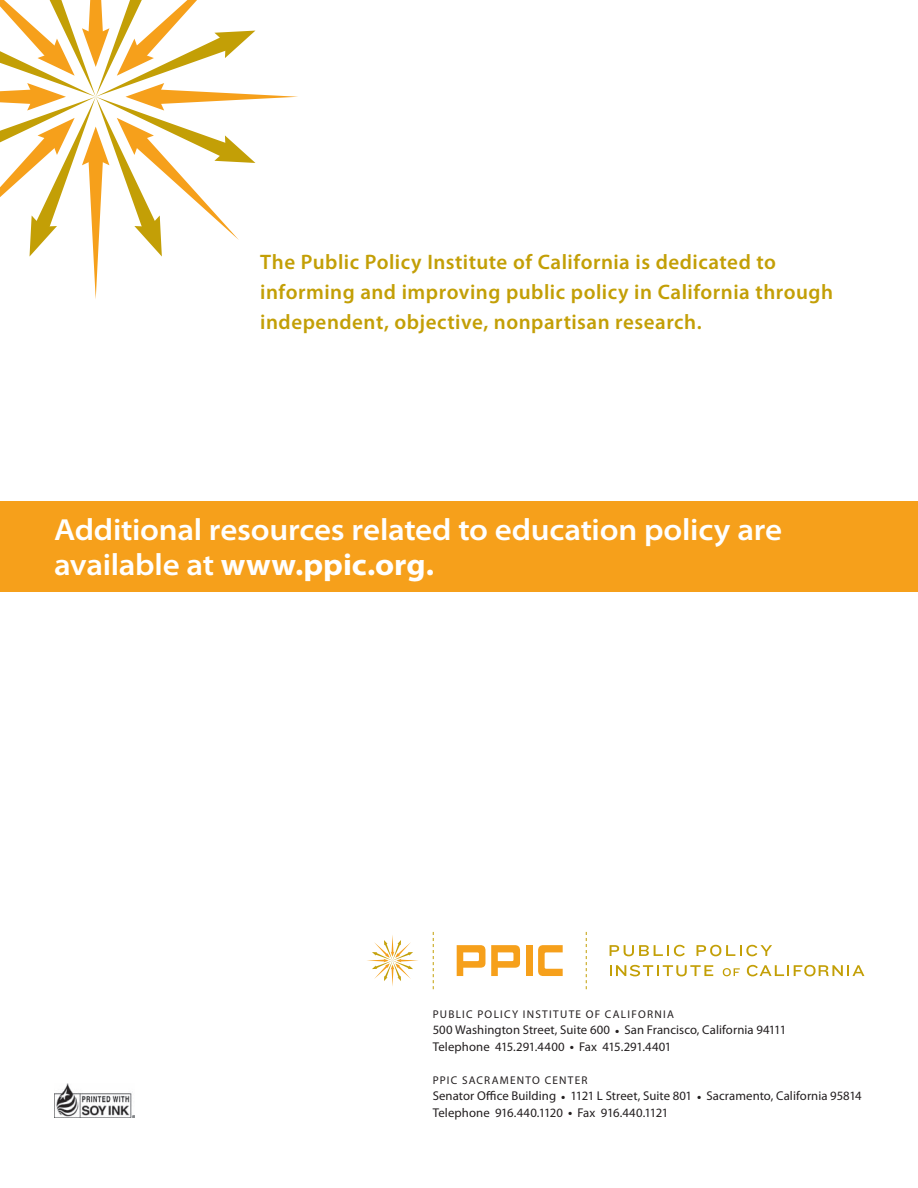
<style>
.page{position:relative;width:918px;height:1188px;background:#fff}
.page>*{position:absolute;margin:0;border:0;box-sizing:border-box;transform-origin:0 0}
.t1{font:600 semi-expanded 30.6px/34.5px "Myriad Pro";letter-spacing:-.01em;color:#fff}
.t2{font:600 21px/30px "Myriad Pro";letter-spacing:.025em;color:#c39f06}
.t3{font:12.75px/16.5px "Myriad Pro";letter-spacing:.005em;color:#231f20}
.t4{font:11.25px "Myriad Pro";letter-spacing:.115em;color:#231f20}
.s1{font-weight:700}
</style>
<div class="page">
<svg style="left:0;top:0;width:298px;height:299px"></svg>
<svg style="left:586px;top:932px;width:1px;height:57px"></svg>
<svg style="left:433px;top:932px;width:1px;height:57px"></svg>
<svg style="left:610px;top:945px;width:75px;height:11px"></svg>
<svg style="left:697px;top:945px;width:75px;height:11px"></svg>
<svg style="left:610px;top:965px;width:103px;height:11px"></svg>
<svg style="left:723px;top:968px;width:17px;height:8px"></svg>
<svg style="left:747px;top:965px;width:117px;height:11px"></svg>
<svg style="left:367px;top:935px;width:51px;height:51px"></svg>
<svg style="left:457px;top:945px;width:28px;height:31px"></svg>
<svg style="left:491px;top:945px;width:29px;height:31px"></svg>
<div style="left:526px;top:945px;width:6px;height:31px;background:#f6a01b"></div>
<svg style="left:538px;top:945px;width:25px;height:31px"></svg>
<div style="left:0;top:501px;width:918px;height:90px;background:#f6a01b"></div>
<img style="left:54px;top:1083px;width:81px;height:35px">
<h2 class="t2" style="left:260px;top:247px;width:574px">The Public Policy Institute of California is dedicated to informing and improving public policy in California through independent, objective, nonpartisan research.</h2>
<h1 class="t1" style="left:54px;top:513px;width:730px">Additional resources related to education policy are available at <span class="s1">www.ppic.org.</span></h1>
<p class="t4" style="left:433px;top:1008px;width:243px">PUBLIC POLICy INSTITUTE OF CALIFORNIA</p>
<p class="t3" style="left:433px;top:1022px;width:355px">500 Washington Street, Suite 600 ● San Francisco, California 94111<br>Telephone 415.291.4400 ● Fax 415.291.4401</p>
<p class="t4" style="left:433px;top:1074px;width:156px">PPIC SACRAMENTO CENTER</p>
<p class="t3" style="left:433px;top:1088px;width:431px">Senator Office Building ● 1121 L Street, Suite 801 ● Sacramento, California 95814<br>Telephone 916.440.1120 ● Fax 916.440.1121</p>
</div>
